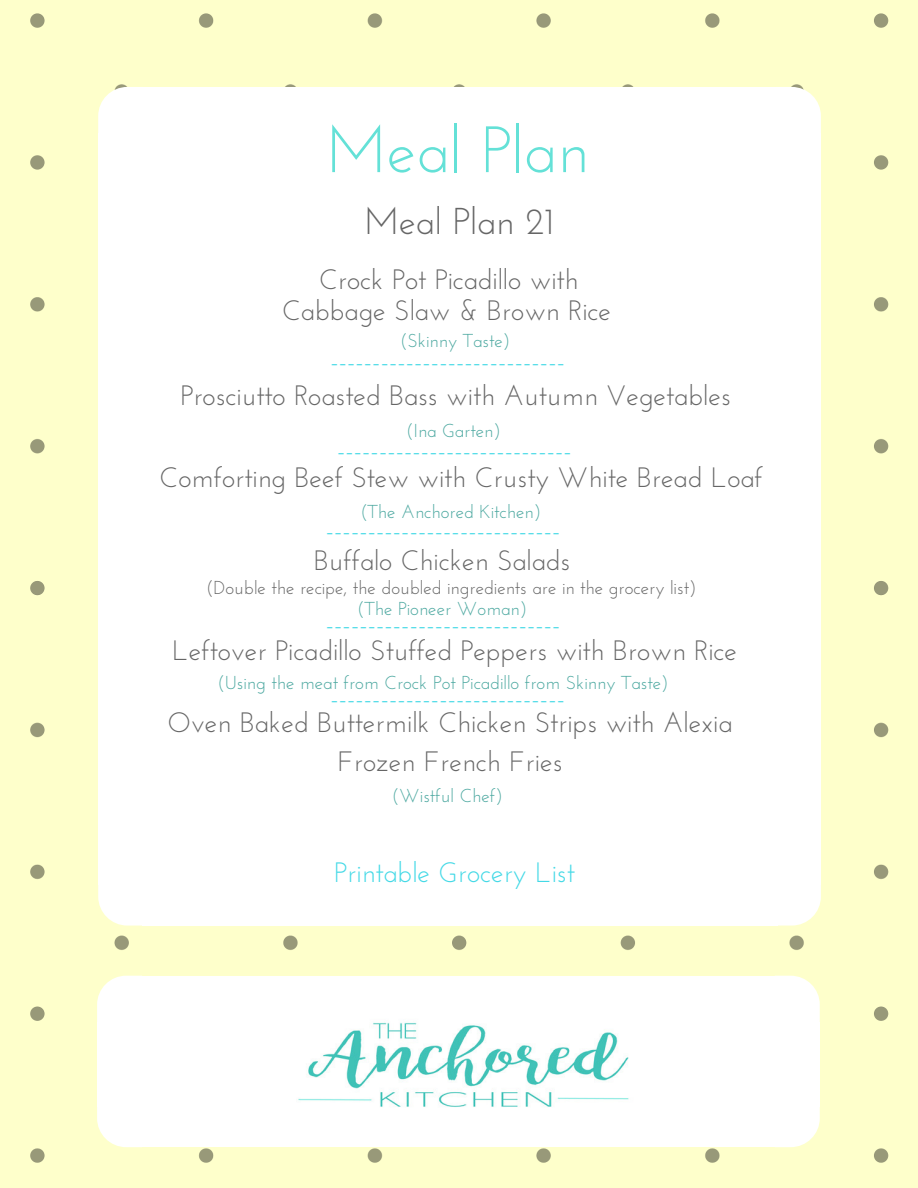
<style>
.page{position:relative;width:918px;height:1188px;background:#feffcb}
.page>*{position:absolute;margin:0;border:0;box-sizing:border-box;transform-origin:0 0}
.t1{font:65.4px "Josefin Sans";color:#64e1d7}
.t2{font:37.35px "Josefin Sans";color:#666}
.t3{font:28.05px/38.2px "Josefin Sans";color:#666;text-align:center}
.t4{font:28.05px "Josefin Sans";color:#44d9e6}
.t5{font:18.75px "Josefin Sans";color:#4aa79f}
.t6{font:18.75px "Josefin Sans";color:#666}
</style>
<div class="page">
<svg style="left:777px;top:87px;width:44px;height:46px"></svg>
<div style="left:776px;top:133px;width:45px;height:752px;background:#fff"></div>
<div style="left:142px;top:133px;width:635px;height:752px;background:#fff"></div>
<div style="left:142px;top:87px;width:635px;height:48px;background:#fff"></div>
<svg style="left:98px;top:87px;width:44px;height:46px"></svg>
<div style="left:98px;top:133px;width:45px;height:752px;background:#fff"></div>
<div style="left:142px;top:883px;width:635px;height:43px;background:#fff"></div>
<svg style="left:98px;top:885px;width:44px;height:41px"></svg>
<svg style="left:777px;top:885px;width:44px;height:41px"></svg>
<svg style="left:776px;top:976px;width:44px;height:46px"></svg>
<div style="left:775px;top:1022px;width:45px;height:85px;background:#fff"></div>
<div style="left:141px;top:1022px;width:635px;height:85px;background:#fff"></div>
<div style="left:141px;top:976px;width:635px;height:47px;background:#fff"></div>
<svg style="left:97px;top:976px;width:44px;height:46px"></svg>
<div style="left:97px;top:1022px;width:45px;height:85px;background:#fff"></div>
<div style="left:141px;top:1105px;width:635px;height:42px;background:#fff"></div>
<svg style="left:97px;top:1107px;width:44px;height:40px"></svg>
<svg style="left:776px;top:1107px;width:44px;height:40px"></svg>
<img style="left:298px;top:1022px;width:331px;height:85px">
<h1 class="t1" style="left:326px;top:123px;width:265px">Meal Plan</h1>
<h2 class="t2" style="left:364px;top:206px;width:192px">Meal Plan 21</h2>
<p class="t3" style="left:319px;top:263px;width:261px">Crock Pot Picadillo with</p>
<p class="t3" style="left:282px;top:293px;width:330px">Cabbage Slaw &amp; Brown Rice</p>
<p class="t5" style="left:400px;top:332px;width:112px">(Skinny Taste)</p>
<p class="t4" style="left:330px;top:349px;width:236px">----------------------------</p>
<p class="t3" style="left:180px;top:379px;width:552px">Prosciutto Roasted Bass with Autumn Vegetables</p>
<p class="t5" style="left:406px;top:422px;width:97px">(Ina Garten)</p>
<p class="t4" style="left:337px;top:438px;width:236px">----------------------------</p>
<p class="t3" style="left:160px;top:461px;width:605px">Comforting Beef Stew with Crusty White Bread Loaf</p>
<p class="t5" style="left:360px;top:503px;width:183px">(The Anchored Kitchen)</p>
<p class="t4" style="left:326px;top:518px;width:236px">----------------------------</p>
<p class="t3" style="left:314px;top:543px;width:258px">Buffalo Chicken Salads</p>
<p class="t6" style="left:206px;top:580px;width:492px">(Double the recipe, the doubled ingredients are in the grocery list)</p>
<p class="t5" style="left:357px;top:601px;width:172px">(The Pioneer Woman)</p>
<p class="t4" style="left:326px;top:612px;width:236px">----------------------------</p>
<p class="t3" style="left:172px;top:634px;width:566px">Leftover Picadillo Stuffed Peppers with Brown Rice</p>
<p class="t5" style="left:217px;top:674px;width:453px">(Using the meat from Crock Pot Picadillo from Skinny Taste)</p>
<p class="t4" style="left:330px;top:685px;width:236px">----------------------------</p>
<p class="t3" style="left:167px;top:706px;width:567px">Oven Baked Buttermilk Chicken Strips with Alexia<br>Frozen French Fries</p>
<p class="t5" style="left:392px;top:788px;width:113px">(Wistful Chef)</p>
<p class="t4" style="left:334px;top:861px;width:242px">Printable Grocery List</p>
</div>
